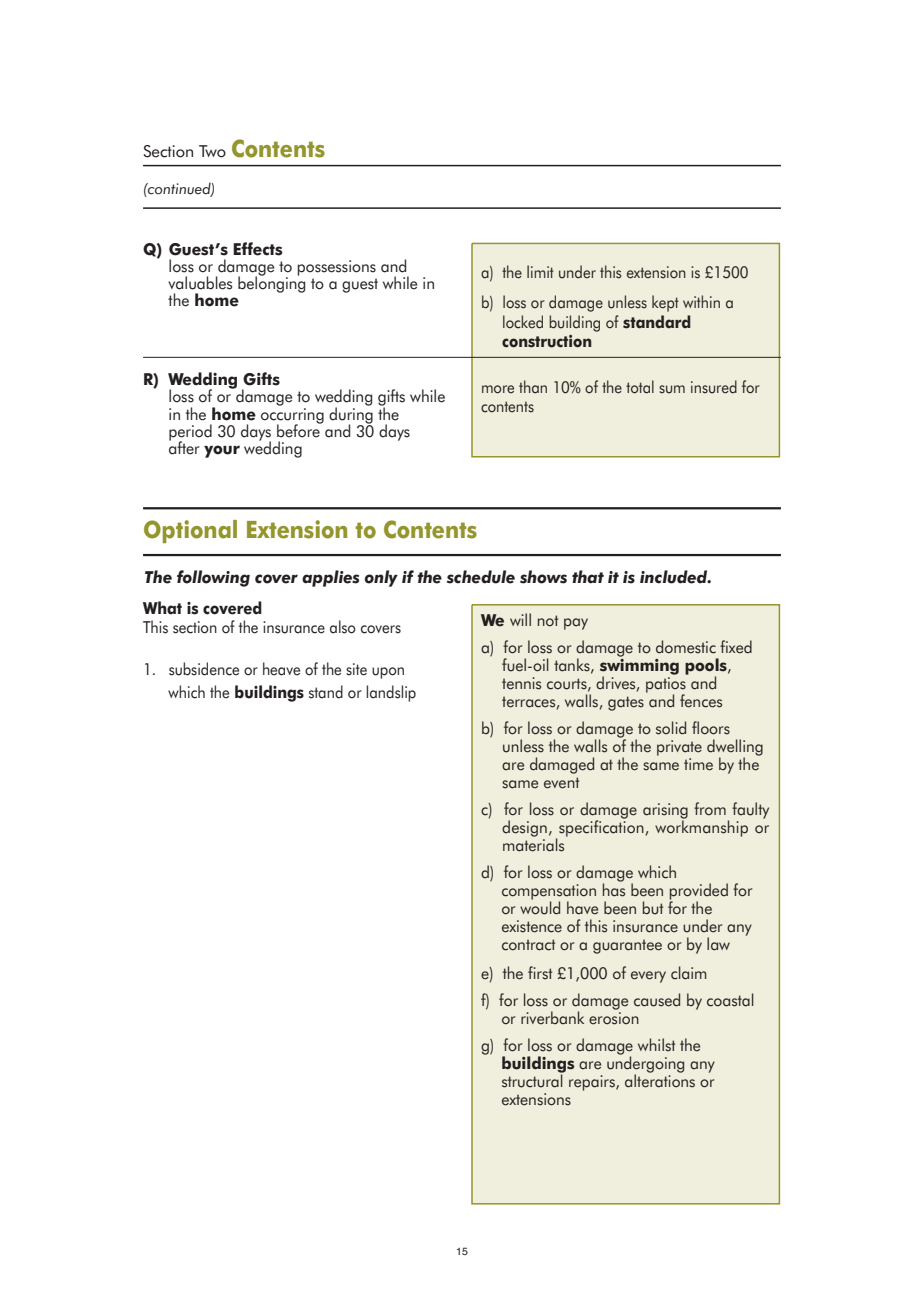
<style>
.page{position:relative;width:924px;height:1294px;background:#fff}
.page>*{position:absolute;margin:0;border:0;box-sizing:border-box;transform-origin:0 0}
.t1{font:700 24px "Futura BT";color:#94952c;scale:.9 1}
.t2{font:16.5px/18px "Futura BT";color:#231f20;scale:.95 1}
.t3{font:16.5px/22.5px "Futura BT";color:#231f20;scale:.9 1}
.t4{font:italic 700 16.5px "Futura BT";color:#231f20;scale:.95 1}
.t5{font:700 16.5px/19.5px "Futura BT";color:#231f20;scale:.9 1}
.t6{font:700 16.5px "Futura BT";color:#231f20;scale:.95 1}
.t7{font:16.5px "Futura BT";color:#231f20}
.t8{font:italic 15px "Futura BT";color:#231f20}
.t9{font:10.5px "Helvetica";color:#231f20}
.s1{font-weight:700;font-size:24px;color:#94952c}
.s2{font-weight:700}
.s3{font-weight:400}
</style>
<div class="page">
<hr style="left:143px;top:507px;width:638px;height:2px;background:#231f20">
<hr style="left:143px;top:554px;width:638px;height:2px;background:#231f20">
<div style="left:472px;top:243px;width:307px;height:214px;background:#f0efdd"></div>
<div style="left:471px;top:243px;width:309px;height:214px;border:2px solid #94952c"></div>
<div style="left:472px;top:605px;width:307px;height:599px;background:#f0efdd"></div>
<div style="left:471px;top:604px;width:309px;height:600px;border:2px solid #94952c"></div>
<hr style="left:143px;top:357px;width:638px;height:1px;background:#231f20">
<hr style="left:143px;top:165px;width:638px;height:1px;background:#231f20">
<hr style="left:143px;top:207px;width:638px;height:2px;background:#231f20">
<p class="t7" style="left:143px;top:144px;width:184px">Section Two <span class="s1">Contents</span></p>
<p class="t8" style="left:143px;top:182px;width:74px">(continued)</p>
<p class="t6" style="left:143px;top:242px;width:148px">Q) Guest’s Effects</p>
<p class="t2" style="left:169px;top:259px;width:282px;line-height:17.2px">loss or damage to possessions and valuables belonging to a guest while in the <span class="s2">home</span></p>
<p class="t6" style="left:143px;top:373px;width:146px">R) Wedding Gifts</p>
<p class="t2" style="left:169px;top:389px;width:293px;line-height:17.2px">loss of or damage to wedding gifts while in the <span class="s2">home</span> occurring during the period 30 days before and 30 days after <span class="s2">your</span> wedding</p>
<p class="t3" style="left:481px;top:259px;width:299px;line-height:30px">a) the limit under this extension is £1500 b) loss or damage unless kept within a</p>
<p class="t5" style="left:502px;top:314px;width:211px"><span class="s3">locked building of</span> standard construction</p>
<p class="t3" style="left:481px;top:378px;width:311px;line-height:19.8px">more than 10% of the total sum insured for contents</p>
<h1 class="t1" style="left:143px;top:520px;width:373px">Optional Extension to Contents</h1>
<p class="t4" style="left:145px;top:571px;width:599px">The following cover applies only if the schedule shows that it is included.</p>
<p class="t5" style="left:143px;top:600px;width:134px">What is covered</p>
<p class="t3" style="left:143px;top:618px;width:288px">This section of the insurance also covers</p>
<p class="t3" style="left:169px;top:660px;width:277px;text-indent:-26px">1. subsidence or heave of the site upon which the <span class="s2">buildings</span> stand or landslip</p>
<p class="t2" style="left:481px;top:608px;width:288px;line-height:27px"><span class="s2">We</span> will not pay<br>a) for loss or damage to domestic fixed</p>
<p class="t2" style="left:502px;top:658px;width:243px">fuel-oil tanks, <span class="s2">swimming pools</span>, tennis courts, drives, patios and terraces, walls, gates and fences</p>
<p class="t2" style="left:502px;top:721px;width:277px;text-indent:-21px">b) for loss or damage to solid floors unless the walls of the private dwelling are damaged at the same time by the same event</p>
<p class="t2" style="left:502px;top:802px;width:283px;text-align:justify;text-indent:-21px">c) for loss or damage arising from faulty design, specification, workmanship or materials</p>
<p class="t2" style="left:501px;top:865px;width:266px;text-indent:-20px">d) for loss or damage which compensation has been provided for or would have been but for the existence of this insurance under any contract or a guarantee or by law</p>
<p class="t2" style="left:481px;top:961px;width:289px;line-height:27px">e) the first £1,000 of every claim<br>f) for loss or damage caused by coastal</p>
<p class="t2" style="left:481px;top:1006px;width:233px;line-height:27px;text-indent:20px">or riverbank erosion<br>g) for loss or damage whilst the</p>
<p class="t2" style="left:501px;top:1055px;width:226px;text-align:justify"><span class="s2">buildings</span> are undergoing any structural repairs, alterations or extensions</p>
<p class="t9" style="left:456px;top:1245px;width:13px">15</p>
</div>
